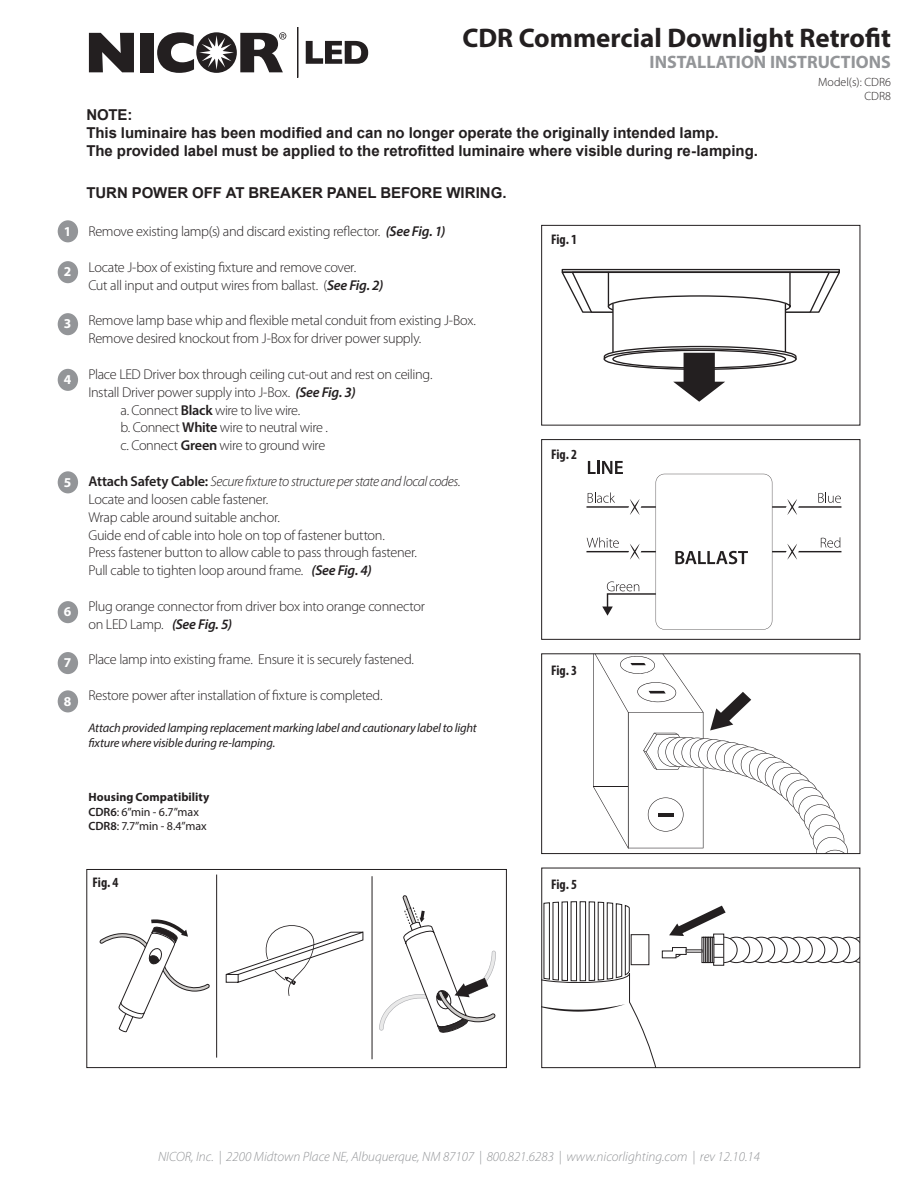
<style>
.page{position:relative;width:918px;height:1188px;background:#fff}
.page>*{position:absolute;margin:0;border:0;box-sizing:border-box;transform-origin:0 0}
.t1{font:700 27px "Myriad Pro";color:#231f20}
.t2{font:700 18px "Myriad Pro";color:#939598}
.t3{font:700 15px "Arial";color:#231f20}
.t4{font:300 14.25px/17.9px "Myriad Pro";letter-spacing:-.025em;color:#231f20}
.t5{font:italic 300 14.25px "Myriad Pro";letter-spacing:-.035em;color:#231f20}
.t6{font:700 condensed 13.95px "Myriad Pro";letter-spacing:-.005em;color:#231f20}
.t7{font:700 13.65px "Myriad Pro";color:#fff}
.t8{font:italic 300 13.5px "Myriad Pro";color:#939598}
.t9{font:italic 12.45px/14.2px "Myriad Pro";letter-spacing:-.015em;color:#231f20}
.t10{font:12px "Myriad Pro";letter-spacing:-.005em;color:#231f20}
.t11{font:700 12px "Myriad Pro";letter-spacing:.005em;color:#231f20}
.t12{font:300 12px "Myriad Pro";color:#231f20}
.s1{font-weight:600;font-style:italic}
.s2{font-weight:600}
.s3{font-weight:600;font-style:normal}
</style>
<div class="page">
<div style="left:58px;top:220px;width:20px;height:22px;background:#939598;border-radius:50%"></div>
<div style="left:58px;top:261px;width:20px;height:22px;background:#939598;border-radius:50%"></div>
<div style="left:58px;top:313px;width:20px;height:22px;background:#939598;border-radius:50%"></div>
<div style="left:58px;top:369px;width:20px;height:22px;background:#939598;border-radius:50%"></div>
<div style="left:58px;top:471px;width:20px;height:22px;background:#939598;border-radius:50%"></div>
<div style="left:58px;top:601px;width:20px;height:22px;background:#939598;border-radius:50%"></div>
<div style="left:58px;top:652px;width:20px;height:22px;background:#939598;border-radius:50%"></div>
<div style="left:58px;top:690px;width:20px;height:22px;background:#939598;border-radius:50%"></div>
<div style="left:541px;top:225px;width:319px;height:200px;border:1px solid #231f20"></div>
<div style="left:562px;top:269px;width:278px;height:4px;border:1px solid #231f20"></div>
<svg style="left:561px;top:271px;width:279px;height:48px"></svg>
<div style="left:613px;top:304px;width:172px;height:55px;background:#fff"></div>
<hr style="left:608px;top:272px;width:1px;height:34px;background:#231f20">
<svg style="left:603px;top:345px;width:194px;height:57px"></svg>
<div style="left:541px;top:439px;width:319px;height:201px;border:1px solid #231f20"></div>
<svg style="left:586px;top:461px;width:255px;height:169px"></svg>
<svg style="left:593px;top:655px;width:255px;height:197px"></svg>
<div style="left:541px;top:653px;width:319px;height:201px;border:1px solid #231f20"></div>
<svg style="left:840px;top:937px;width:18px;height:26px"></svg>
<div style="left:823px;top:937px;width:27px;height:26px;background:#fff;border-radius:50%"></div>
<div style="left:822px;top:937px;width:28px;height:26px;border:1px solid #231f20;border-radius:50%"></div>
<div style="left:810px;top:937px;width:27px;height:26px;background:#fff;border-radius:50%"></div>
<div style="left:810px;top:937px;width:28px;height:26px;border:1px solid #231f20;border-radius:50%"></div>
<div style="left:798px;top:937px;width:27px;height:26px;background:#fff;border-radius:50%"></div>
<div style="left:797px;top:937px;width:28px;height:26px;border:1px solid #231f20;border-radius:50%"></div>
<div style="left:785px;top:937px;width:27px;height:26px;background:#fff;border-radius:50%"></div>
<div style="left:785px;top:937px;width:28px;height:26px;border:1px solid #231f20;border-radius:50%"></div>
<div style="left:773px;top:937px;width:27px;height:26px;background:#fff;border-radius:50%"></div>
<div style="left:772px;top:937px;width:28px;height:26px;border:1px solid #231f20;border-radius:50%"></div>
<div style="left:760px;top:937px;width:27px;height:26px;background:#fff;border-radius:50%"></div>
<div style="left:760px;top:937px;width:28px;height:26px;border:1px solid #231f20;border-radius:50%"></div>
<div style="left:748px;top:937px;width:27px;height:26px;background:#fff;border-radius:50%"></div>
<div style="left:747px;top:937px;width:28px;height:26px;border:1px solid #231f20;border-radius:50%"></div>
<div style="left:735px;top:937px;width:27px;height:26px;background:#fff;border-radius:50%"></div>
<div style="left:735px;top:937px;width:28px;height:26px;border:1px solid #231f20;border-radius:50%"></div>
<div style="left:723px;top:937px;width:27px;height:26px;background:#fff;border-radius:50%"></div>
<div style="left:722px;top:937px;width:28px;height:26px;border:1px solid #231f20;border-radius:50%"></div>
<svg style="left:543px;top:901px;width:195px;height:165px"></svg>
<div style="left:541px;top:868px;width:319px;height:200px;border:1px solid #231f20"></div>
<div style="left:86px;top:869px;width:421px;height:199px;border:1px solid #231f20"></div>
<hr style="left:216px;top:875px;width:1px;height:183px;background:#231f20">
<hr style="left:372px;top:876px;width:1px;height:183px;background:#231f20">
<svg style="left:226px;top:925px;width:138px;height:71px"></svg>
<svg style="left:379px;top:895px;width:117px;height:138px"></svg>
<svg style="left:100px;top:919px;width:110px;height:114px"></svg>
<svg style="left:306px;top:41px;width:62px;height:23px"></svg>
<div style="left:140px;top:33px;width:13px;height:39px;background:#231f20"></div>
<svg style="left:89px;top:33px;width:45px;height:39px"></svg>
<div style="left:196px;top:32px;width:41px;height:41px;background:#231f20;border-radius:50%"></div>
<svg style="left:157px;top:32px;width:77px;height:41px"></svg>
<svg style="left:240px;top:32px;width:46px;height:40px"></svg>
<hr style="left:298px;top:27px;width:1px;height:51px;background:#231f20">
<p class="t7" style="left:64px;top:222px;width:9px">1</p>
<p class="t7" style="left:64px;top:263px;width:9px">2</p>
<p class="t7" style="left:64px;top:315px;width:9px">3</p>
<p class="t7" style="left:64px;top:371px;width:9px">4</p>
<p class="t7" style="left:64px;top:473px;width:9px">5</p>
<p class="t7" style="left:64px;top:603px;width:9px">6</p>
<p class="t7" style="left:64px;top:654px;width:9px">7</p>
<p class="t7" style="left:64px;top:692px;width:9px">8</p>
<p class="t1" style="left:462px;top:21px;width:430px">CDR Commercial Downlight Retrofit</p>
<p class="t2" style="left:650px;top:50px;width:243px">INSTALLATION INSTRUCTIONS</p>
<p class="t12" style="left:818px;top:75px;width:74px">Model(s): CDR6</p>
<p class="t12" style="left:864px;top:89px;width:28px">CDR8</p>
<p class="t3" style="left:86px;top:105px;width:47px">NOTE:</p>
<p class="t3" style="left:86px;top:123px;width:634px">This luminaire has been modified and can no longer operate the originally intended lamp.</p>
<p class="t3" style="left:86px;top:141px;width:673px">The provided label must be applied to the retrofitted luminaire where visible during re-lamping.</p>
<p class="t3" style="left:86px;top:183px;width:422px">TURN POWER OFF AT BREAKER PANEL BEFORE WIRING.</p>
<p class="t4" style="left:88px;top:222px;width:359px">Remove existing lamp(s) and discard existing reflector. <span class="s1">(See Fig. 1)</span></p>
<p class="t4" style="left:88px;top:258px;width:269px">Locate J-box of existing fixture and remove cover.</p>
<p class="t4" style="left:88px;top:276px;width:296px">Cut all input and output wires from ballast. (<span class="s1">See Fig. 2)</span></p>
<p class="t4" style="left:88px;top:312px;width:389px">Remove lamp base whip and flexible metal conduit from existing J-Box.</p>
<p class="t4" style="left:88px;top:329px;width:334px">Remove desired knockout from J-Box for driver power supply.</p>
<p class="t4" style="left:88px;top:365px;width:346px">Place LED Driver box through ceiling cut-out and rest on ceiling.</p>
<p class="t4" style="left:88px;top:383px;width:269px">Install Driver power supply into J-Box. <span class="s1">(See Fig. 3)</span></p>
<p class="t4" style="left:121px;top:401px;width:181px">a. Connect <span class="s2">Black</span> wire to live wire.</p>
<p class="t4" style="left:121px;top:419px;width:209px">b. Connect <span class="s2">White</span> wire to neutral wire .</p>
<p class="t4" style="left:121px;top:436px;width:206px">c. Connect <span class="s2">Green</span> wire to ground wire</p>
<p class="t5" style="left:88px;top:473px;width:374px"><span class="s3">Attach Safety Cable:</span> Secure fixture to structure per state and local codes.</p>
<p class="t4" style="left:88px;top:490px;width:330px">Locate and loosen cable fastener.<br>Wrap cable around suitable anchor.<br>Guide end of cable into hole on top of fastener button.<br>Press fastener button to allow cable to pass through fastener.<br>Pull cable to tighten loop around frame. <span class="s1">(See Fig. 4)</span></p>
<p class="t4" style="left:88px;top:597px;width:338px">Plug orange connector from driver box into orange connector on LED Lamp. <span class="s1">(See Fig. 5)</span></p>
<p class="t4" style="left:88px;top:651px;width:327px">Place lamp into existing frame. Ensure it is securely fastened.</p>
<p class="t4" style="left:88px;top:686px;width:296px">Restore power after installation of fixture is completed.</p>
<p class="t9" style="left:88px;top:721px;width:390px">Attach provided lamping replacement marking label and cautionary label to light fixture where visible during re-lamping.</p>
<p class="t6" style="left:551px;top:231px;width:27px">Fig. 1</p>
<p class="t6" style="left:551px;top:445px;width:27px">Fig. 2</p>
<p class="t6" style="left:551px;top:662px;width:27px">Fig. 3</p>
<p class="t11" style="left:88px;top:790px;width:123px">Housing Compatibility</p>
<p class="t10" style="left:88px;top:804px;width:112px"><span class="s2">CDR6</span>: 6”min - 6.7”max</p>
<p class="t10" style="left:88px;top:819px;width:120px"><span class="s2">CDR8</span>: 7.7”min - 8.4”max</p>
<p class="t6" style="left:93px;top:873px;width:27px">Fig. 4</p>
<p class="t6" style="left:551px;top:876px;width:27px">Fig. 5</p>
<p class="t8" style="left:158px;top:1148px;width:603px">NICOR, Inc. | 2200 Midtown Place NE, Albuquerque, NM 87107 | 800.821.6283 | www.nicorlighting.com | rev 12.10.14</p>
</div>
